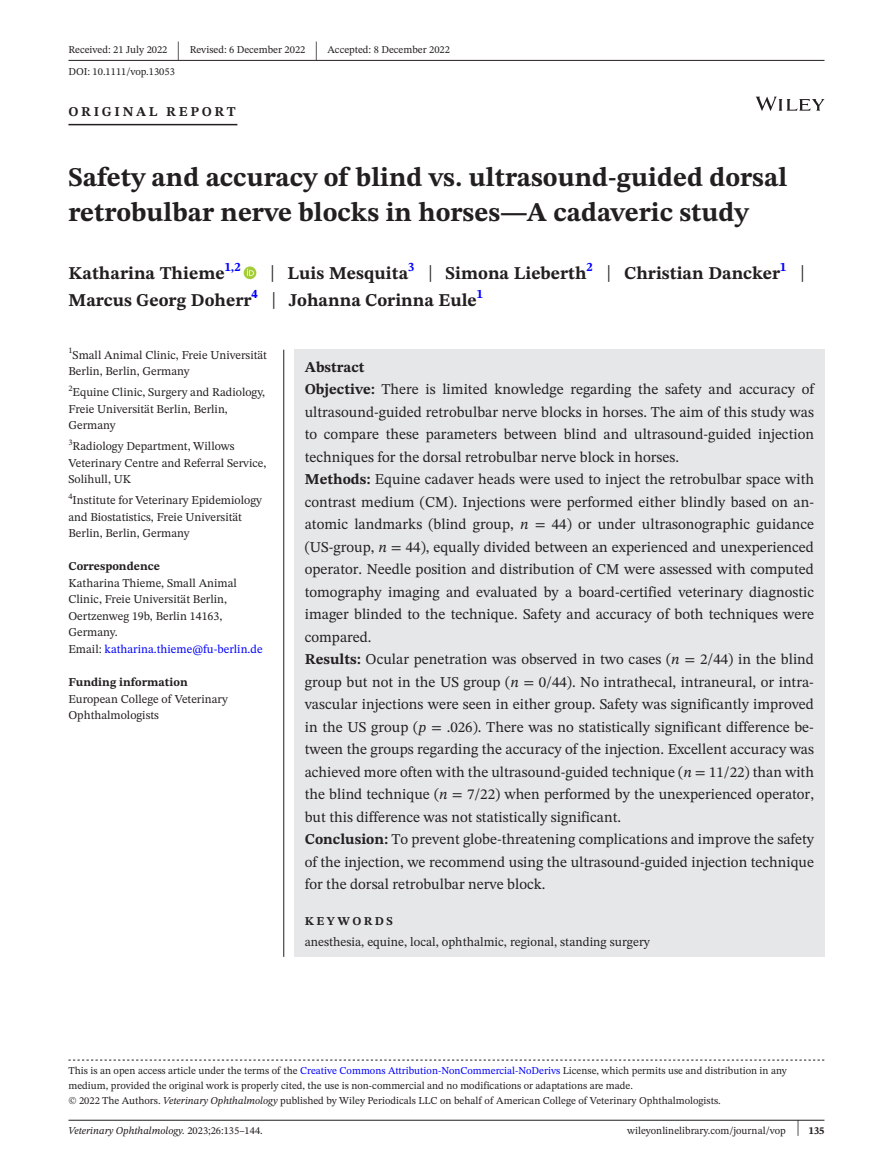
<style>
.page{position:relative;width:893px;height:1174px;background:#fff}
.page>*{position:absolute;margin:0;border:0;box-sizing:border-box;transform-origin:0 0}
.t1{font:700 27px/34.5px "STIX Two Text";color:#231f20}
.t2{font:25.65px "STIX Two Text";color:#231f20;scale:.49 1}
.t3{font:700 18px/27px "STIX Two Text";color:#231f20}
.t4{font:15px/22.5px "STIX Two Text";color:#231f20}
.t5{font:700 13.5px "STIX Two Text";letter-spacing:.2em;color:#231f20}
.t6{font:12.75px "STIX Two Text";color:#231f20}
.t7{font:12px/16.5px "STIX Two Text";color:#231f20}
.t8{font:700 12px "STIX Two Text";color:#231f20}
.t9{font:700 12px "STIX Two Text";letter-spacing:.2em;color:#231f20}
.t10{font:10.5px/15px "STIX Two Text";color:#231f20}
.t11{font:italic 10.5px "STIX Two Text";color:#231f20}
.s1{font-weight:400;font-size:23.4px}
.s2{color:#00f}
.s3{font-weight:700}
.s4{font-style:italic}
.s5{font-family:"STIX"}
.s6{font-style:normal}
.s7{font-size:22.2px}
</style>
<div class="page">
<hr style="left:68px;top:1119px;width:756px;height:1px;background:#231f20">
<svg style="left:756px;top:97px;width:68px;height:14px"></svg>
<hr style="left:68px;top:60px;width:756px;height:1px;background:#231f20">
<hr style="left:68px;top:124px;width:169px;height:1px;background:#231f20">
<div style="left:244px;top:266px;width:12px;height:13px;background:#a5cd39;border-radius:50%"></div>
<svg style="left:247px;top:269px;width:7px;height:7px"></svg>
<svg style="left:68px;top:1059px;width:756px;height:1px"></svg>
<div style="left:294px;top:350px;width:530px;height:607px;background:#e6e7e9"></div>
<hr style="left:283px;top:350px;width:1px;height:607px;background:#231f20">
<p class="t10" style="left:68px;top:42px;width:101px">Received: 21 July 2022</p>
<h2 class="t2" style="left:177px;top:32px;width:8px">|</h2>
<p class="t10" style="left:190px;top:42px;width:117px">Revised: 6 December 2022</p>
<h2 class="t2" style="left:315px;top:32px;width:8px">|</h2>
<p class="t10" style="left:328px;top:42px;width:124px">Accepted: 8 December 2022</p>
<p class="t10" style="left:68px;top:64px;width:108px">DOI: 10.1111/vop.13053</p>
<p class="t5" style="left:68px;top:101px;width:169px">ORIGINAL REPORT</p>
<h1 class="t1" style="left:68px;top:161px;width:720px">Safety and accuracy of blind vs. ultrasound-guided dorsal retrobulbar nerve blocks in horses—A cadaveric study</h1>
<p class="t3" style="left:68px;top:260px;width:174px">Katharina Thieme<sup>1,2</sup></p>
<p class="t3" style="left:68px;top:260px;width:738px;text-indent:202px"><span class="s1">|</span> Luis Mesquita<sup>3</sup> <span class="s1">|</span> Simona Lieberth<sup>2</sup> <span class="s1">|</span> Christian Dancker<sup>1</sup> <span class="s1">|<br></span>Marcus Georg Doherr<sup>4</sup> <span class="s1">|</span> Johanna Corinna Eule<sup>1</sup></p>
<p class="t7" style="left:68px;top:346px;width:200px"><sup>1</sup>Small Animal Clinic, Freie Universität<br>Berlin, Berlin, Germany</p>
<p class="t7" style="left:68px;top:384px;width:198px"><sup>2</sup>Equine Clinic, Surgery and Radiology,<br>Freie Universität Berlin, Berlin,<br>Germany</p>
<p class="t7" style="left:68px;top:438px;width:199px"><sup>3</sup>Radiology Department, Willows<br>Veterinary Centre and Referral Service,<br>Solihull, UK</p>
<p class="t7" style="left:68px;top:492px;width:195px"><sup>4</sup>Institute for Veterinary Epidemiology and Biostatistics, Freie Universität<br>Berlin, Berlin, Germany</p>
<p class="t8" style="left:68px;top:558px;width:93px">Correspondence</p>
<p class="t7" style="left:68px;top:574px;width:196px">Katharina Thieme, Small Animal<br>Clinic, Freie Universität Berlin,<br>Oertzenweg 19b, Berlin 14163,<br>Germany.<br>Email: <span class="s2">katharina.thieme@fu-berlin.de</span></p>
<p class="t8" style="left:68px;top:673px;width:121px">Funding information</p>
<p class="t7" style="left:68px;top:690px;width:161px">European College of Veterinary<br>Ophthalmologists</p>
<p class="t4" style="left:305px;top:355px;width:511px"><span class="s3">Abstract<br>Objective:</span> There is limited knowledge regarding the safety and accuracy of ultrasound-guided retrobulbar nerve blocks in horses. The aim of this study was to compare these parameters between blind and ultrasound-guided injection techniques for the dorsal retrobulbar nerve block in horses.<br><span class="s3">Methods:</span> Equine cadaver heads were used to inject the retrobulbar space with contrast medium (CM). Injections were performed either blindly based on an&shy;atomic landmarks (blind group, <span class="s4">n</span> <span class="s5">=</span> 44) or under ultrasonographic guidance (US-group, <span class="s4">n</span> <span class="s5">=</span> 44), equally divided between an experienced and unexperienced operator. Needle position and distribution of CM were assessed with computed tomography imaging and evaluated by a board-certified veterinary diagnostic imager blinded to the technique. Safety and accuracy of both techniques were compared.<br><span class="s3">Results:</span> Ocular penetration was observed in two cases (<span class="s4">n</span> <span class="s5">=</span> 2/44) in the blind group but not in the US group (<span class="s4">n</span> <span class="s5">=</span> 0/44). No intrathecal, intraneural, or intra&shy;vascular injections were seen in either group. Safety was significantly improved in the US group (<span class="s4">p</span> <span class="s5">=</span> .026). There was no statistically significant difference be&shy;tween the groups regarding the accuracy of the injection. Excellent accuracy was achieved more often with the ultrasound-guided technique (<span class="s4">n</span> <span class="s5">=</span> 11/22) than with the blind technique (<span class="s4">n</span> <span class="s5">=</span> 7/22) when performed by the unexperienced operator, but this difference was not statistically significant.<br><span class="s3">Conclusion:</span> To prevent globe-threatening complications and improve the safety of the injection, we recommend using the ultrasound-guided injection technique for the dorsal retrobulbar nerve block.</p>
<p class="t9" style="left:305px;top:912px;width:90px">KEYWORDS</p>
<p class="t6" style="left:305px;top:933px;width:347px">anesthesia, equine, local, ophthalmic, regional, standing surgery</p>
<p class="t10" style="left:68px;top:1063px;width:720px">This is an open access article under the terms of the <span class="s2">Creative Commons Attribution-NonCommercial-NoDerivs</span> License, which permits use and distribution in any medium, provided the original work is properly cited, the use is non-commercial and no modifications or adaptations are made.<br>© 2022 The Authors. <span class="s4">Veterinary Ophthalmology</span> published by Wiley Periodicals LLC on behalf of American College of Veterinary Ophthalmologists.</p>
<p class="t11" style="left:68px;top:1123px;width:196px">Veterinary Ophthalmology. <span class="s6">2023;26:135–144.</span></p>
<p class="t10" style="left:627px;top:1123px;width:199px">wileyonlinelibrary.com/journal/vop <span class="s7">|</span> <span class="s3">135</span></p>
</div>
